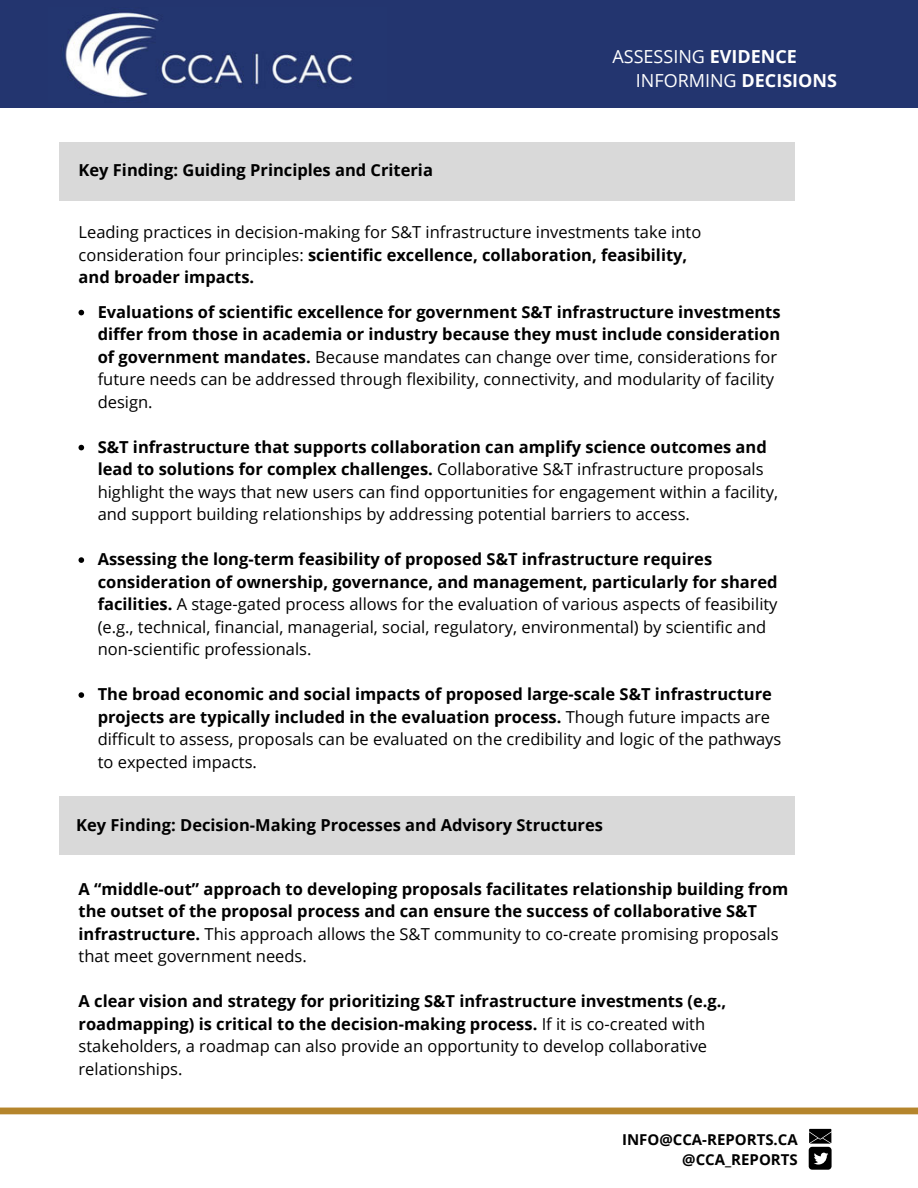
<style>
.page{position:relative;width:918px;height:1188px;background:#fff}
.page>*{position:absolute;margin:0;border:0;box-sizing:border-box;transform-origin:0 0}
.t1{font:18px/24.8px "Open Sans";color:#fff}
.t2{font:700 16.5px/22.5px "Open Sans";color:#000}
.t3{font:16.5px/22.5px "Open Sans";color:#000}
.t4{font:700 15px/20.2px "Open Sans";color:#000;text-align:right}
.s1{font-weight:700}
.s2{font-weight:400}
</style>
<div class="page">
<div style="left:0;top:0;width:918px;height:108px;background:#23356f"></div>
<div style="left:60px;top:143px;width:735px;height:58px;background:#d9d9d9"></div>
<div style="left:809px;top:1147px;width:23px;height:23px;background:#000;border-radius:3px"></div>
<svg style="left:814px;top:1153px;width:14px;height:12px"></svg>
<svg style="left:0;top:1107px;width:918px;height:37px"></svg>
<img style="left:65px;top:12px;width:288px;height:86px">
<svg style="left:79px;top:310px;width:5px;height:5px"></svg>
<svg style="left:79px;top:445px;width:5px;height:5px"></svg>
<svg style="left:79px;top:557px;width:5px;height:6px"></svg>
<svg style="left:79px;top:692px;width:5px;height:6px"></svg>
<div style="left:60px;top:796px;width:735px;height:59px;background:#d9d9d9"></div>
<p class="t2" style="left:79px;top:159px;width:356px">Key Finding: Guiding Principles and Criteria</p>
<p class="t1" style="left:636px;top:43px;width:203px;text-indent:-23px">ASSESSING <span class="s1">EVIDENCE<br></span>INFORMING <span class="s1">DECISIONS</span></p>
<p class="t3" style="left:79px;top:221px;width:624px">Leading practices in decision-making for S&amp;T infrastructure investments take into consideration four principles: <span class="s1">scientific excellence, collaboration, feasibility, and broader impacts.</span></p>
<p class="t2" style="left:98px;top:300px;width:684px">Evaluations of scientific excellence for government S&amp;T infrastructure investments differ from those in academia or industry because they must include consideration of government mandates. <span class="s2">Because mandates can change over time, considerations for future needs can be addressed through flexibility, connectivity, and modularity of facility design.</span></p>
<p class="t3" style="left:98px;top:435px;width:682px"><span class="s1">S&amp;T infrastructure that supports collaboration can amplify science outcomes and lead to solutions for complex challenges.</span> Collaborative S&amp;T infrastructure proposals highlight the ways that new users can find opportunities for engagement within a facility, and support building relationships by addressing potential barriers to access.</p>
<p class="t3" style="left:98px;top:548px;width:681px"><span class="s1">Assessing the long-term feasibility of proposed S&amp;T infrastructure requires consideration of ownership, governance, and management, particularly for shared facilities.</span> A stage-gated process allows for the evaluation of various aspects of feasibility (e.g., technical, financial, managerial, social, regulatory, environmental) by scientific and non-scientific professionals.</p>
<p class="t2" style="left:98px;top:683px;width:685px">The broad economic and social impacts of proposed large-scale S&amp;T infrastructure projects are typically included in the evaluation process. <span class="s2">Though future impacts are difficult to assess, proposals can be evaluated on the credibility and logic of the pathways to expected impacts.</span></p>
<p class="t2" style="left:76px;top:813px;width:528px">Key Finding: Decision-Making Processes and Advisory Structures</p>
<p class="t2" style="left:79px;top:877px;width:711px">A “middle-out” approach to developing proposals facilitates relationship building from the outset of the proposal process and can ensure the success of collaborative S&amp;T infrastructure. <span class="s2">This approach allows the S&amp;T community to co-create promising proposals that meet government needs.</span></p>
<p class="t2" style="left:79px;top:990px;width:649px">A clear vision and strategy for prioritizing S&amp;T infrastructure investments (e.g., roadmapping) is critical to the decision-making process. <span class="s2">If it is co-created with stakeholders, a roadmap can also provide an opportunity to develop collaborative relationships.</span></p>
<p class="t4" style="left:622px;top:1129px;width:177px">INFO@CCA-REPORTS.CA @CCA_REPORTS</p>
</div>
